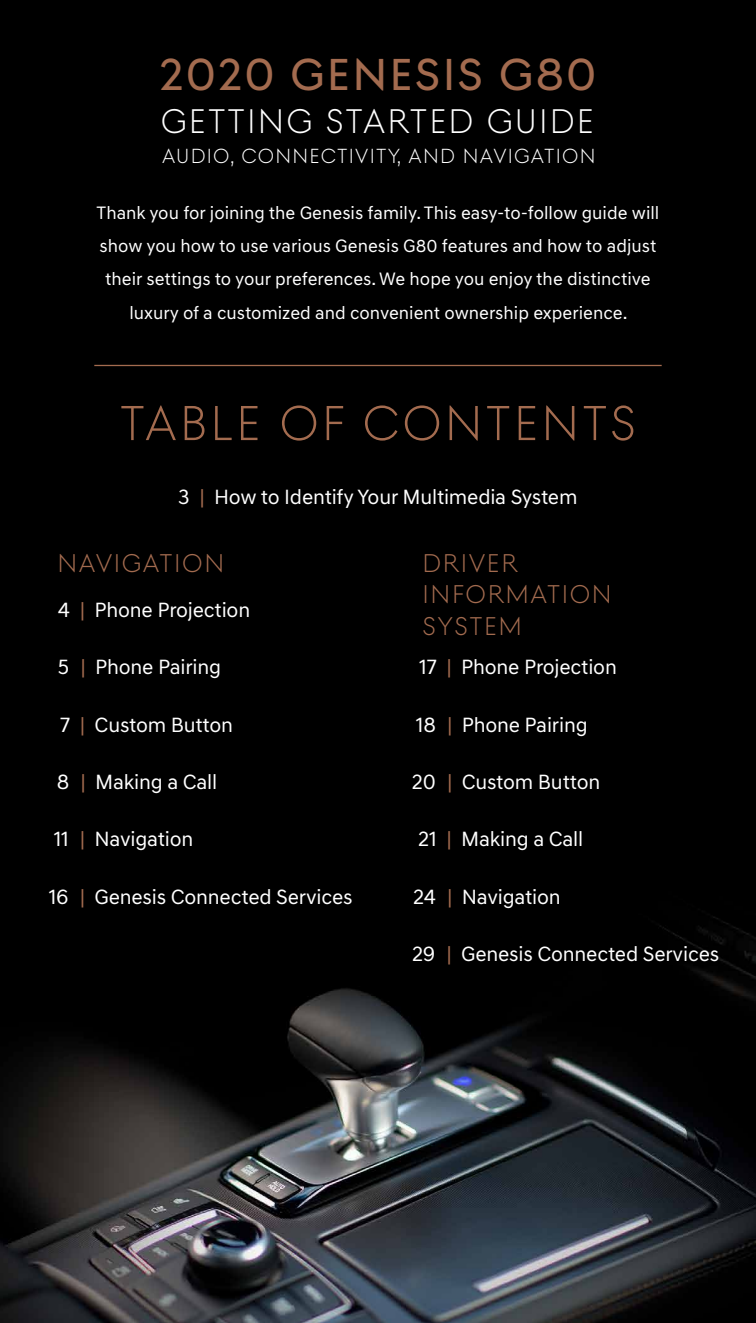
<style>
.page{position:relative;width:756px;height:1323px;background:#fff}
.page>*{position:absolute;margin:0;border:0;box-sizing:border-box;transform-origin:0 0}
.t1{font:300 50.23px "Genesis Sans Head";letter-spacing:.06em;color:#a36b4f}
.t2{font:45.68px "Genesis Sans Head";letter-spacing:.06em;color:#a36b4f}
.t3{font:300 35px "Genesis Sans Head";letter-spacing:.06em;color:#fff}
.t4{font:300 26.25px/31.5px "Genesis Sans Head";letter-spacing:.06em;color:#a36b4f}
.t5{font:21px "Genesis Sans Text";letter-spacing:-.01em;color:#fff}
.t6{font:21px "Hyundai Sans Text";letter-spacing:-.01em;color:#fff}
.t7{font:300 20.82px "Genesis Sans Head";color:#fff}
.t8{font:18.2px/33.2px "Hyundai Sans Text";color:#fff;text-align:center}
.s1{color:#a36b4f}
.s2{font-family:"Genesis Sans Text";color:#a36b4f}
</style>
<div class="page">
<img style="left:0;top:0;width:756px;height:1323px">
<hr style="left:94px;top:365px;width:568px;height:1px;background:#a36b4f">
<h2 class="t2" style="left:160px;top:47px;width:438px">2020 GENESIS G80</h2>
<h3 class="t3" style="left:161px;top:101px;width:435px">GETTING STARTED GUIDE</h3>
<p class="t7" style="left:162px;top:144px;width:28px">AUDIO</p>
<p class="t7" style="left:230px;top:144px;width:42px">, CONNECTIVITY</p>
<p class="t7" style="left:397px;top:144px;width:28px">, AND</p>
<p class="t7" style="left:463px;top:144px;width:31px">NAVIGATION</p>
<p class="t8" style="left:97px;top:196px;width:564px">Thank you for joining the Genesis family. This easy-to-follow guide will show you how to use various Genesis G80 features and how to adjust their settings to your preferences. We hope you enjoy the distinctive luxury of a customized and convenient ownership experience.</p>
<h1 class="t1" style="left:120px;top:394px;width:518px">TABLE OF CONTENTS</h1>
<p class="t5" style="left:178px;top:485px;width:13px">3</p>
<p class="t5" style="left:199px;top:485px;width:380px"><span class="s1">|</span> How to Identify Your Multimedia System</p>
<h3 class="t4" style="left:57px;top:547px;width:168px">NAVIGATION</h3>
<h3 class="t4" style="left:423px;top:547px;width:191px">DRIVER<br>INFORMATION<br>SYSTEM</h3>
<p class="t5" style="left:80px;top:597px;width:172px"><span class="s1">|</span> Phone Projection</p>
<p class="t5" style="left:58px;top:597px;width:14px">4</p>
<p class="t5" style="left:58px;top:655px;width:13px">5</p>
<p class="t6" style="left:80px;top:655px;width:142px"><span class="s2">|</span> Phone Pairing</p>
<p class="t5" style="left:60px;top:712px;width:12px">7</p>
<p class="t5" style="left:80px;top:712px;width:155px"><span class="s1">|</span> Custom Button</p>
<p class="t5" style="left:419px;top:655px;width:19px">17</p>
<p class="t5" style="left:446px;top:655px;width:172px"><span class="s1">|</span> Phone Projection</p>
<p class="t5" style="left:416px;top:712px;width:22px">18</p>
<p class="t6" style="left:447px;top:712px;width:142px"><span class="s2">|</span> Phone Pairing</p>
<p class="t5" style="left:57px;top:769px;width:14px">8</p>
<p class="t6" style="left:447px;top:769px;width:155px"><span class="s2">|</span> Custom Button</p>
<p class="t6" style="left:80px;top:769px;width:138px"><span class="s2">|</span> Making a Call</p>
<p class="t5" style="left:412px;top:769px;width:25px">20</p>
<p class="t5" style="left:54px;top:826px;width:17px">11</p>
<p class="t5" style="left:80px;top:826px;width:115px"><span class="s1">|</span> Navigation</p>
<p class="t5" style="left:418px;top:827px;width:20px">21</p>
<p class="t6" style="left:446px;top:827px;width:138px"><span class="s2">|</span> Making a Call</p>
<p class="t5" style="left:49px;top:884px;width:305px">16 <span class="s1">|</span> Genesis Connected Services</p>
<p class="t5" style="left:413px;top:884px;width:24px">24</p>
<p class="t5" style="left:447px;top:884px;width:115px"><span class="s1">|</span> Navigation</p>
<p class="t5" style="left:412px;top:941px;width:25px">29</p>
<p class="t5" style="left:446px;top:941px;width:274px"><span class="s1">|</span> Genesis Connected Services</p>
</div>
